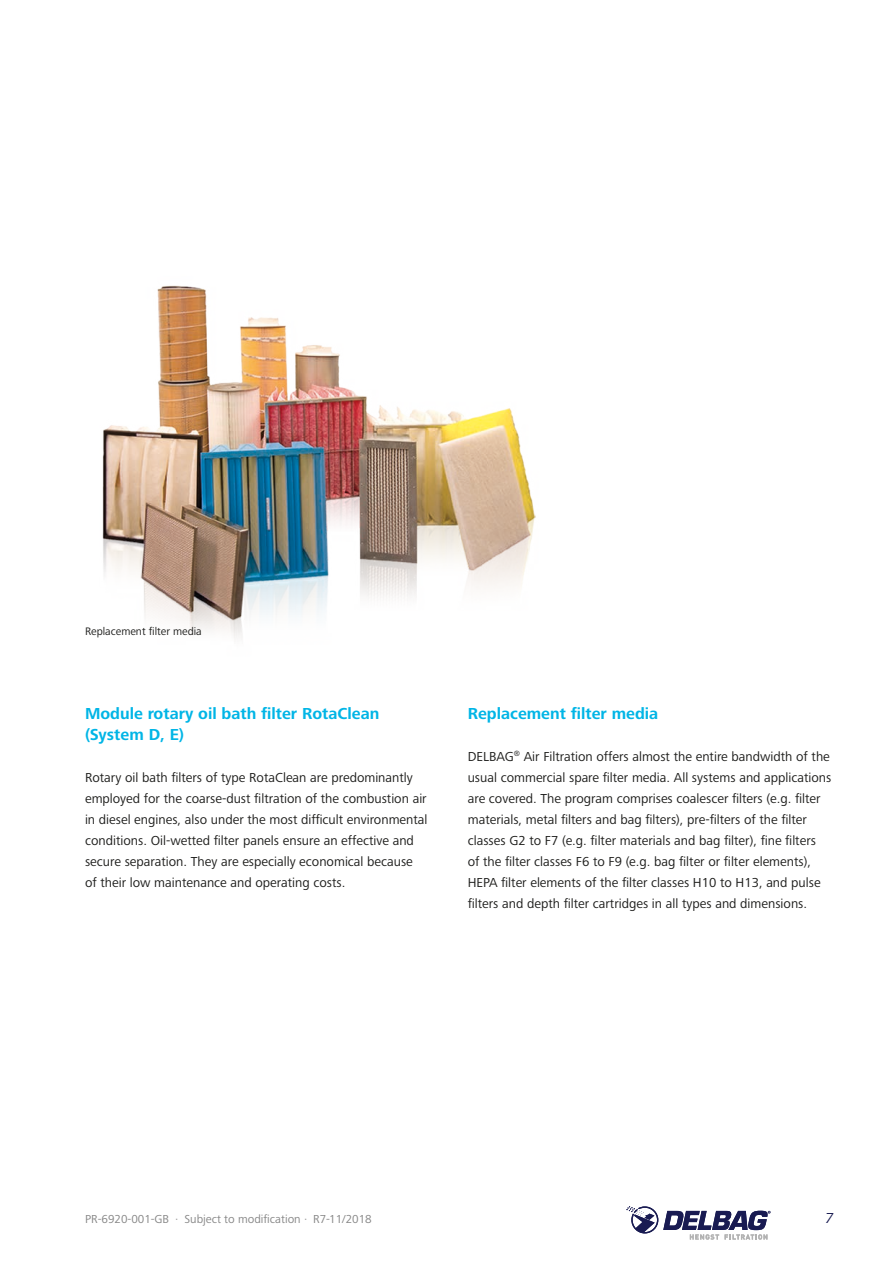
<style>
.page{position:relative;width:893px;height:1263px;background:#fff}
.page>*{position:absolute;margin:0;border:0;box-sizing:border-box;transform-origin:0 0}
.t1{font:700 16.5px/21px "Frutiger Next LTW1 G";color:#00b5e6}
.t2{font:italic 15px "Frutiger Next LTW1 G";color:#191b51}
.t3{font:13.5px/21px "Frutiger Next LTW1 G";color:#1d1d1b}
.t4{font:12px "Frutiger Next LTW1 G";color:#878787}
.t5{font:11.25px "Frutiger Next LTW1 G";color:#1d1d1b}
</style>
<div class="page">
<svg style="left:626px;top:1206px;width:144px;height:33px"></svg>
<img style="left:102px;top:285px;width:434px;height:353px">
<p class="t5" style="left:85px;top:625px;width:118px">Replacement filter media</p>
<p class="t1" style="left:85px;top:703px;width:296px">Module rotary oil bath filter RotaClean (System D, E)</p>
<p class="t3" style="left:85px;top:767px;width:344px">Rotary oil bath filters of type RotaClean are predominantly employed for the coarse-dust filtration of the combustion air in diesel engines, also under the most difficult environmental conditions. Oil-wetted filter panels ensure an effective and secure separation. They are especially economical because of their low maintenance and operating costs.</p>
<p class="t1" style="left:468px;top:703px;width:192px">Replacement filter media</p>
<p class="t3" style="left:468px;top:746px;width:365px">DELBAG<sup>®</sup> Air Filtration offers almost the entire bandwidth of the usual commercial spare filter media. All systems and applications are covered. The program comprises coalescer filters (e.g. filter materials, metal filters and bag filters), pre-filters of the filter classes G2 to F7 (e.g. filter materials and bag filter), fine filters<br>of the filter classes F6 to F9 (e.g. bag filter or filter elements), HEPA filter elements of the filter classes H10 to H13, and pulse filters and depth filter cartridges in all types and dimensions.</p>
<p class="t4" style="left:85px;top:1212px;width:288px">PR-6920-001-GB · Subject to modification · R7-11/2018</p>
<p class="t2" style="left:825px;top:1209px;width:10px">7</p>
</div>
